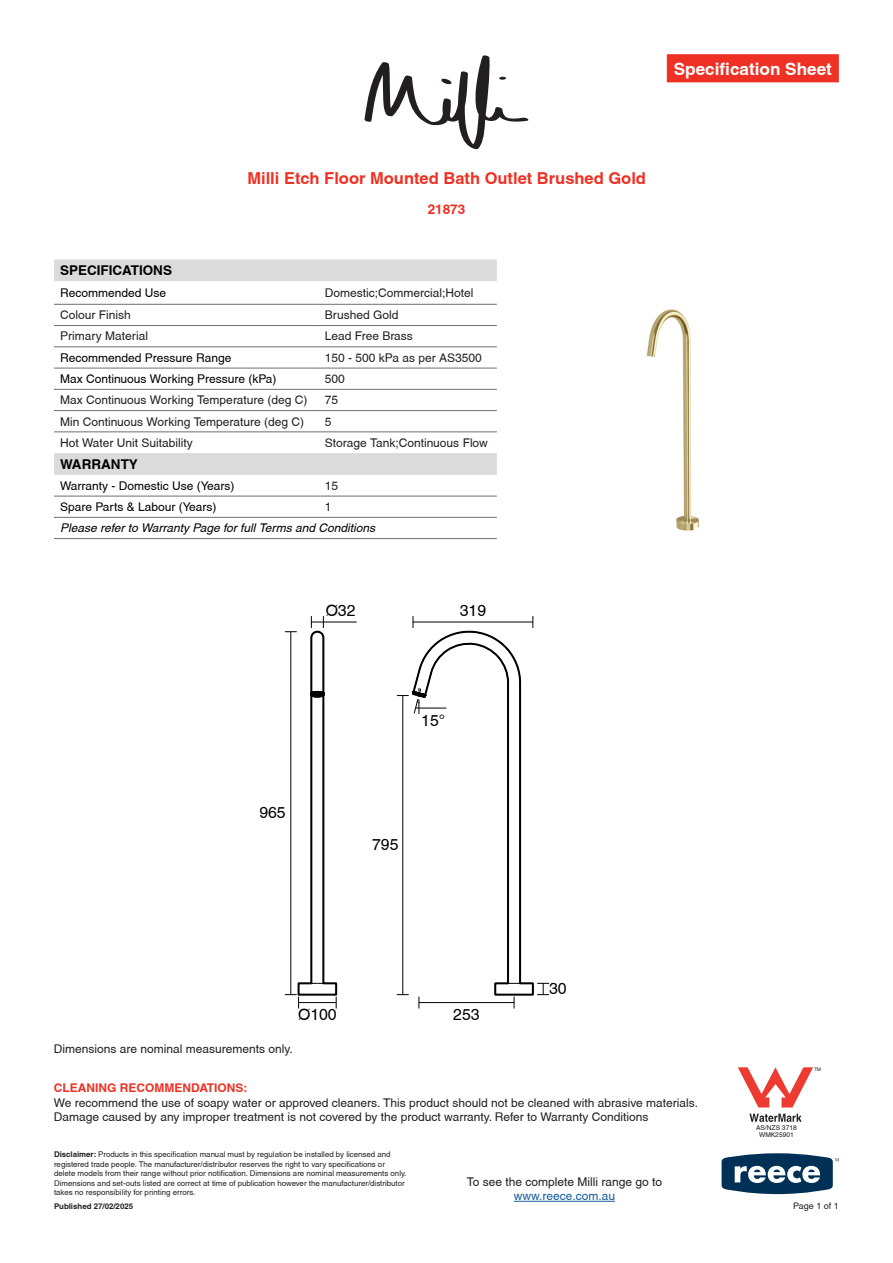
<style>
.page{position:relative;width:893px;height:1263px;background:#fff}
.page>*{position:absolute;margin:0;border:0;box-sizing:border-box;transform-origin:0 0}
.t1{font:700 17.1px "Helvetica";color:#fff}
.t2{font:700 16.5px "Helvetica";color:#ee3124}
.t3{font:15.75px "Helvetica";color:#000}
.t4{font:700 13.5px "Helvetica";color:#000}
.t5{font:700 13.5px "Helvetica";color:#ee3124}
.t6{font:12px/14.4px "Helvetica";color:#231f20}
.t7{font:12px "Helvetica";color:#000}
.t8{font:italic 12px "Helvetica";color:#000}
.t9{font:700 12px "Helvetica";color:#ee3124}
.t10{font:12px "Helvetica";color:#175d9e}
.t11{font:9px "Helvetica";color:#231f20}
.t12{font:7.8px/9.4px "Helvetica";color:#231f20}
.t13{font:700 7.8px "Helvetica";color:#231f20}
.t14{font:6.6px "Helvetica";color:#231f20}
.t15{font:4.65px "Helvetica";color:#231f20}
.s1{font-weight:700}
</style>
<div class="page">
<svg style="left:722px;top:1153px;width:117px;height:41px"></svg>
<div style="left:667px;top:54px;width:172px;height:28px;background:#ee3124"></div>
<svg style="left:507px;top:681px;width:15px;height:299px"></svg>
<hr style="left:413px;top:621px;width:120px;height:1px;background:#000">
<hr style="left:402px;top:695px;width:1px;height:300px;background:#000">
<hr style="left:419px;top:1002px;width:95px;height:1px;background:#000">
<svg style="left:285px;top:616px;width:53px;height:392px"></svg>
<hr style="left:311px;top:621px;width:46px;height:1px;background:#000">
<svg style="left:494px;top:980px;width:55px;height:28px"></svg>
<svg style="left:397px;top:616px;width:124px;height:99px"></svg>
<img style="left:646px;top:309px;width:53px;height:222px">
<hr style="left:514px;top:1201px;width:101px;height:1px;background:#175d9e">
<svg style="left:364px;top:55px;width:165px;height:95px"></svg>
<svg style="left:54px;top:259px;width:443px;height:216px"></svg>
<hr style="left:54px;top:304px;width:265px;height:1px;background:#6d6f73">
<hr style="left:319px;top:304px;width:178px;height:1px;background:#6d6f73">
<hr style="left:54px;top:325px;width:265px;height:1px;background:#6d6f73">
<hr style="left:319px;top:325px;width:178px;height:1px;background:#6d6f73">
<hr style="left:54px;top:347px;width:265px;height:1px;background:#6d6f73">
<hr style="left:319px;top:347px;width:178px;height:1px;background:#6d6f73">
<hr style="left:54px;top:368px;width:265px;height:1px;background:#6d6f73">
<hr style="left:319px;top:368px;width:178px;height:1px;background:#6d6f73">
<hr style="left:54px;top:496px;width:265px;height:1px;background:#6d6f73">
<hr style="left:319px;top:496px;width:178px;height:1px;background:#6d6f73">
<hr style="left:54px;top:517px;width:265px;height:1px;background:#6d6f73">
<hr style="left:319px;top:517px;width:178px;height:1px;background:#6d6f73">
<hr style="left:54px;top:538px;width:265px;height:1px;background:#6d6f73">
<hr style="left:319px;top:538px;width:178px;height:1px;background:#6d6f73">
<hr style="left:54px;top:389px;width:265px;height:1px;background:#6d6f73">
<hr style="left:319px;top:389px;width:178px;height:1px;background:#6d6f73">
<hr style="left:54px;top:410px;width:265px;height:1px;background:#6d6f73">
<hr style="left:319px;top:410px;width:178px;height:1px;background:#6d6f73">
<hr style="left:54px;top:432px;width:265px;height:1px;background:#6d6f73">
<hr style="left:319px;top:432px;width:178px;height:1px;background:#6d6f73">
<svg style="left:738px;top:1067px;width:75px;height:40px"></svg>
<svg style="left:749px;top:1114px;width:53px;height:8px"></svg>
<h1 class="t1" style="left:674px;top:59px;width:160px">Specification Sheet</h1>
<h2 class="t2" style="left:247px;top:168px;width:400px">Milli Etch Floor Mounted Bath Outlet Brushed Gold</h2>
<p class="t5" style="left:428px;top:201px;width:39px">21873</p>
<p class="t4" style="left:60px;top:262px;width:114px">SPECIFICATIONS</p>
<p class="t7" style="left:60px;top:286px;width:108px">Recommended Use</p>
<p class="t6" style="left:325px;top:286px;width:150px">Domestic;Commercial;Hotel</p>
<p class="t6" style="left:60px;top:308px;width:72px">Colour Finish</p>
<p class="t6" style="left:325px;top:308px;width:75px">Brushed Gold</p>
<p class="t6" style="left:60px;top:329px;width:90px">Primary Material</p>
<p class="t6" style="left:325px;top:329px;width:90px">Lead Free Brass</p>
<p class="t7" style="left:60px;top:351px;width:173px">Recommended Pressure Range</p>
<p class="t6" style="left:325px;top:350px;width:158px">150 - 500 kPa as per AS3500</p>
<p class="t7" style="left:60px;top:372px;width:218px">Max Continuous Working Pressure (kPa)</p>
<p class="t6" style="left:325px;top:372px;width:22px">500</p>
<p class="t6" style="left:60px;top:393px;width:249px">Max Continuous Working Temperature (deg C)</p>
<p class="t6" style="left:325px;top:393px;width:15px">75</p>
<p class="t6" style="left:60px;top:414px;width:246px">Min Continuous Working Temperature (deg C)</p>
<p class="t6" style="left:325px;top:414px;width:8px">5</p>
<p class="t6" style="left:60px;top:435px;width:134px">Hot Water Unit Suitability</p>
<p class="t6" style="left:325px;top:435px;width:164px">Storage Tank;Continuous Flow</p>
<p class="t4" style="left:60px;top:456px;width:79px">WARRANTY</p>
<p class="t7" style="left:60px;top:479px;width:176px">Warranty - Domestic Use (Years)</p>
<p class="t6" style="left:325px;top:478px;width:15px">15</p>
<p class="t7" style="left:60px;top:500px;width:158px">Spare Parts &amp; Labour (Years)</p>
<p class="t6" style="left:325px;top:500px;width:8px">1</p>
<p class="t8" style="left:60px;top:521px;width:317px">Please refer to Warranty Page for full Terms and Conditions</p>
<h3 class="t3" style="left:326px;top:601px;width:31px">Ø32</h3>
<h3 class="t3" style="left:460px;top:601px;width:28px">319</h3>
<h3 class="t3" style="left:259px;top:803px;width:28px">965</h3>
<h3 class="t3" style="left:421px;top:712px;width:25px">15°</h3>
<h3 class="t3" style="left:372px;top:835px;width:28px">795</h3>
<h3 class="t3" style="left:298px;top:1005px;width:40px">Ø100</h3>
<p class="t6" style="left:54px;top:1041px;width:240px">Dimensions are nominal measurements only.</p>
<h3 class="t3" style="left:453px;top:1005px;width:28px">253</h3>
<h3 class="t3" style="left:549px;top:979px;width:19px">30</h3>
<p class="t15" style="left:814px;top:1066px;width:8px">TM</p>
<p class="t9" style="left:54px;top:1080px;width:195px">CLEANING RECOMMENDATIONS:</p>
<p class="t6" style="left:54px;top:1095px;width:646px">We recommend the use of soapy water or approved cleaners. This product should not be cleaned with abrasive materials.<br>Damage caused by any improper treatment is not covered by the product warranty. Refer to Warranty Conditions</p>
<p class="t12" style="left:54px;top:1150px;width:354px"><span class="s1">Disclaimer:</span> Products in this specification manual must by regulation be installed by licensed and registered trade people. The manufacturer/distributor reserves the right to vary specifications or delete models from their range without prior notification. Dimensions are nominal measurements only.<br>Dimensions and set-outs listed are correct at time of publication however the manufacturer/distributor takes no responsibility for printing errors.</p>
<p class="t13" style="left:54px;top:1201px;width:81px">Published 27/02/2025</p>
<p class="t6" style="left:467px;top:1174px;width:197px">To see the complete Milli range go to</p>
<p class="t10" style="left:514px;top:1189px;width:103px">www.reece.com.au</p>
<p class="t14" style="left:756px;top:1124px;width:42px">AS/NZS 3718</p>
<p class="t14" style="left:759px;top:1131px;width:36px">WMK25901</p>
<p class="t11" style="left:793px;top:1200px;width:47px">Page 1 of 1</p>
</div>
